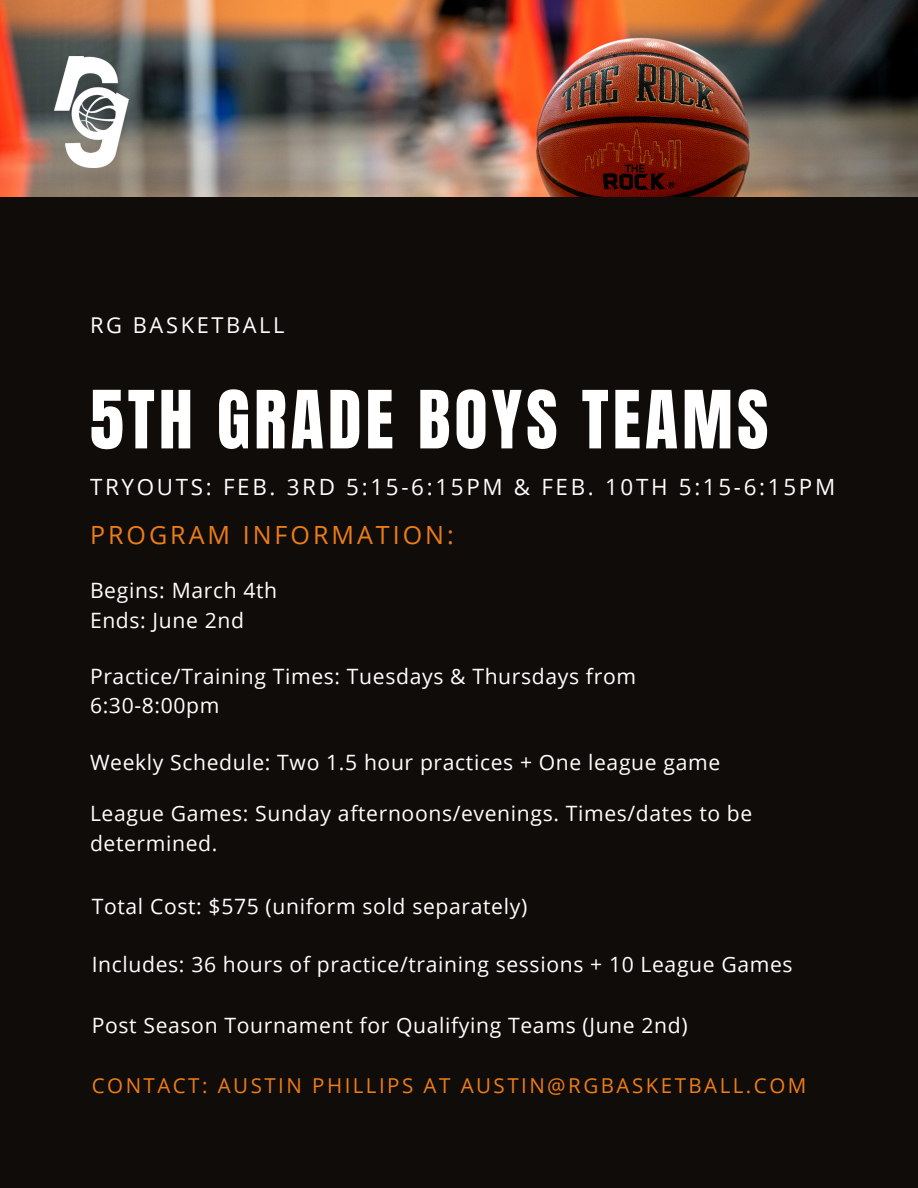
<style>
.page{position:relative;width:918px;height:1188px;background:#100c0a}
.page>*{position:absolute;margin:0;border:0;box-sizing:border-box;transform-origin:0 0}
.t1{font:68.1px "Anton";letter-spacing:.06em;color:#fff}
.t2{font:25.05px "Open Sans";letter-spacing:.12em;color:#ed7d16}
.t3{font:22.35px "Open Sans";letter-spacing:.12em;color:#fff}
.t4{font:21.75px "Open Sans";letter-spacing:.12em;color:#fff}
.t5{font:21.15px/29.2px "Open Sans";letter-spacing:.03em;color:#fff}
.t6{font:20.55px "Open Sans";letter-spacing:.12em;color:#ed7d16}
</style>
<div class="page">
<img style="left:0;top:0;width:918px;height:197px">
<img style="left:54px;top:57px;width:75px;height:110px">
<p class="t4" style="left:90px;top:310px;width:196px">RG BASKETBALL</p>
<p class="t1" style="left:90px;top:371px;width:680px">5TH GRADE BOYS TEAMS</p>
<p class="t3" style="left:90px;top:471px;width:747px">TRYOUTS: FEB. 3RD 5:15-6:15PM &amp; FEB. 10TH 5:15-6:15PM</p>
<p class="t2" style="left:90px;top:517px;width:365px">PROGRAM INFORMATION:</p>
<p class="t5" style="left:90px;top:576px;width:189px">Begins: March 4th</p>
<p class="t5" style="left:90px;top:605px;width:156px">Ends: June 2nd</p>
<p class="t5" style="left:90px;top:661px;width:548px">Practice/Training Times: Tuesdays &amp; Thursdays from<br>6:30-8:00pm</p>
<p class="t5" style="left:90px;top:747px;width:632px">Weekly Schedule: Two 1.5 hour practices + One league game</p>
<p class="t5" style="left:90px;top:798px;width:664px">League Games: Sunday afternoons/evenings. Times/dates to be determined.</p>
<p class="t5" style="left:92px;top:891px;width:437px">Total Cost: $575 (uniform sold separately)</p>
<p class="t5" style="left:92px;top:950px;width:702px">Includes: 36 hours of practice/training sessions + 10 League Games</p>
<p class="t5" style="left:92px;top:1010px;width:597px">Post Season Tournament for Qualifying Teams (June 2nd)</p>
<p class="t6" style="left:92px;top:1071px;width:716px">CONTACT: AUSTIN PHILLIPS AT AUSTIN@RGBASKETBALL.COM</p>
</div>
